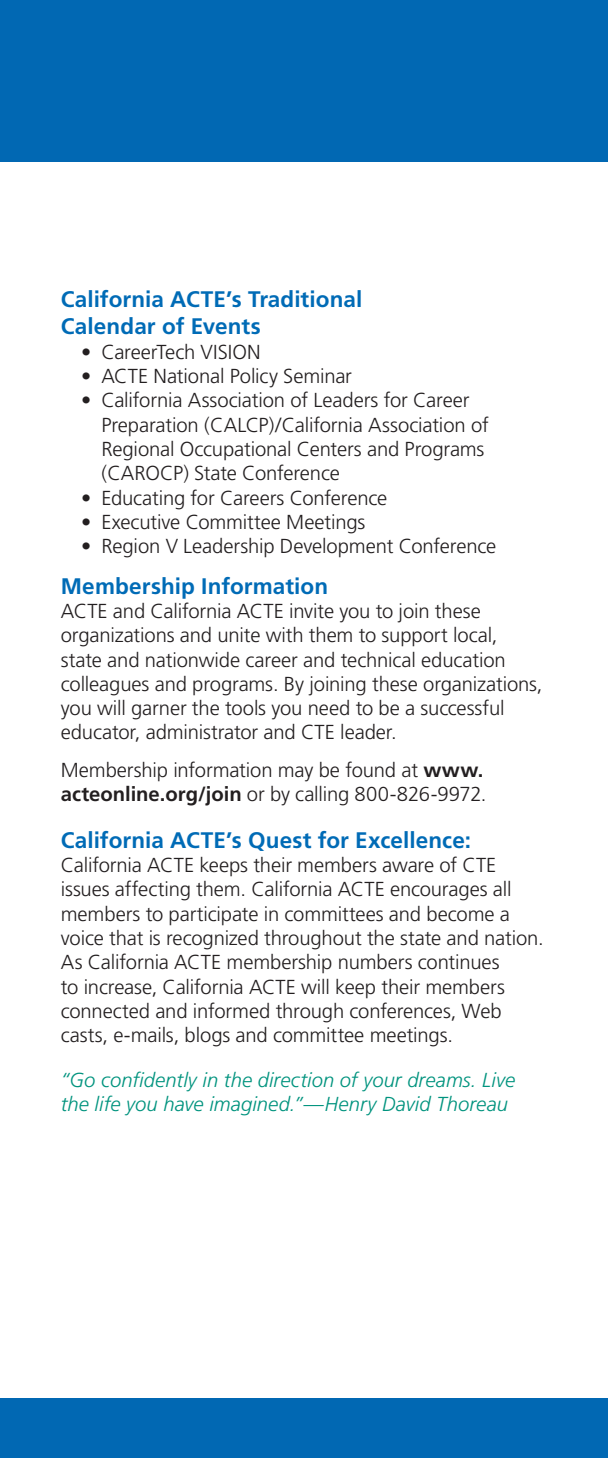
<style>
.page{position:relative;width:608px;height:1458px;background:#fff}
.page>*{position:absolute;margin:0;border:0;box-sizing:border-box;transform-origin:0 0}
.subhead_level_2{font:700 22.5px/27px "Frutiger";letter-spacing:.005em;color:#006bb6}
.text{font:300 20.25px/24.3px "Frutiger";letter-spacing:-.005em;color:#231f20}
.subhead_level_2-2{font:italic 300 20.25px/24.3px "Frutiger";color:#00937e}
.s1{font-weight:700}
</style>
<div class="page">
<div style="left:0;top:0;width:608px;height:161px;background:#0168b3"></div>
<div style="left:0;top:1398px;width:608px;height:60px;background:#0168b3"></div>
<p class="subhead_level_2" style="left:61px;top:286px;width:303px">California ACTE’s Traditional<br>Calendar of Events</p>
<p class="text" style="left:81px;top:340px;width:181px">• CareerTech VISION</p>
<p class="text" style="left:81px;top:364px;width:272px">• ACTE National Policy Seminar</p>
<p class="text" style="left:101px;top:388px;width:389px;text-indent:-20px">• California Association of Leaders for Career Preparation (CALCP)/California Association of Regional Occupational Centers and Programs (CAROCP) State Conference</p>
<p class="text" style="left:81px;top:485px;width:307px">• Educating for Careers Conference</p>
<p class="text" style="left:81px;top:510px;width:286px">• Executive Committee Meetings</p>
<p class="text" style="left:81px;top:534px;width:416px">• Region V Leadership Development Conference</p>
<p class="subhead_level_2" style="left:61px;top:572px;width:269px">Membership Information</p>
<p class="text" style="left:61px;top:599px;width:483px">ACTE and California ACTE invite you to join these organizations and unite with them to support local, state and nationwide career and technical education colleagues and programs. By joining these organizations, you will garner the tools you need to be a successful educator, administrator and CTE leader.</p>
<p class="text" style="left:61px;top:758px;width:427px">Membership information may be found at <span class="s1">www. acteonline.org/join</span> or by calling 800-826-9972.</p>
<p class="subhead_level_2" style="left:61px;top:826px;width:412px">California ACTE’s Quest for Excellence:</p>
<p class="text" style="left:61px;top:853px;width:484px">California ACTE keeps their members aware of CTE issues affecting them. California ACTE encourages all members to participate in committees and become a voice that is recognized throughout the state and nation.<br>As California ACTE membership numbers continues<br>to increase, California ACTE will keep their members connected and informed through conferences, Web casts, e-mails, blogs and committee meetings.</p>
<p class="subhead_level_2-2" style="left:61px;top:1067px;width:455px">“Go confidently in the direction of your dreams. Live the life you have imagined.”—Henry David Thoreau</p>
</div>
